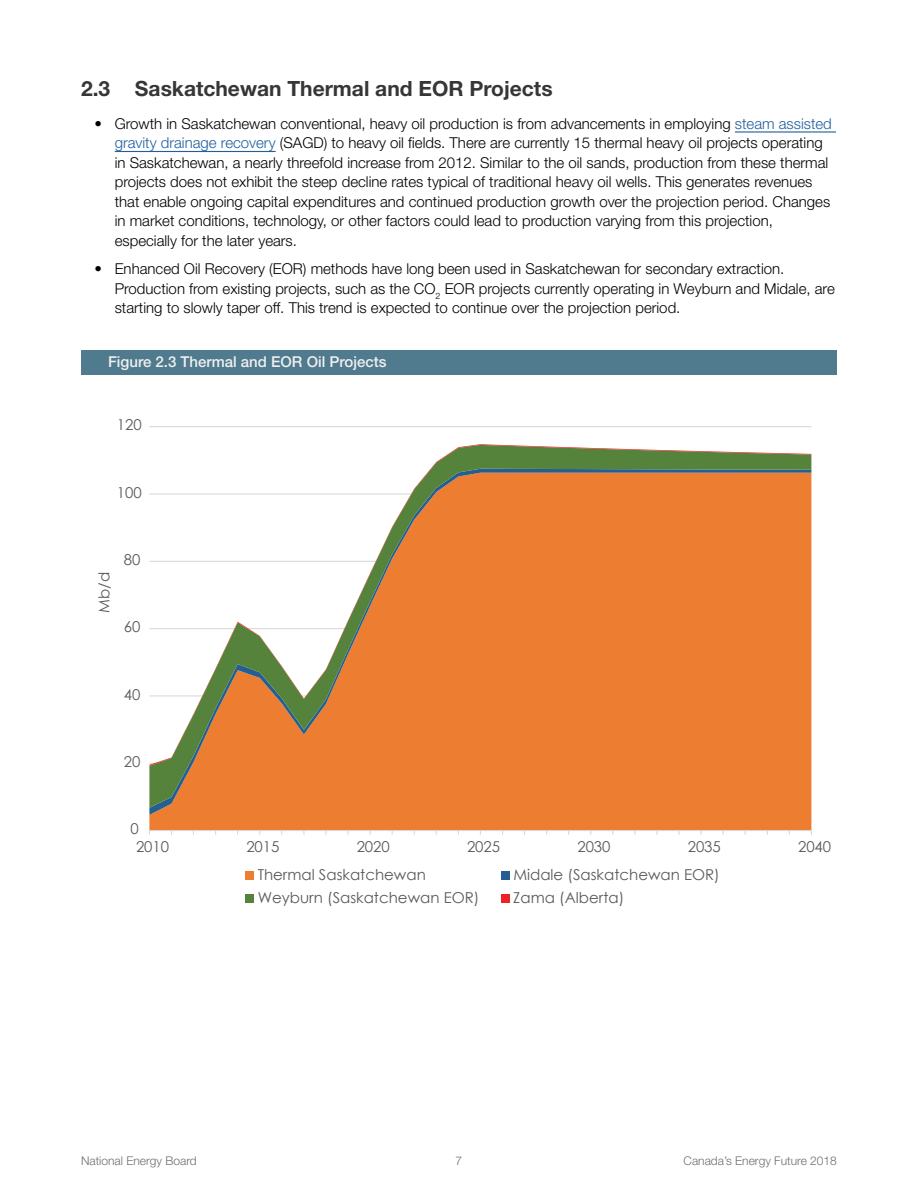
<style>
.page{position:relative;width:918px;height:1188px;background:#fff}
.page>*{position:absolute;margin:0;border:0;box-sizing:border-box;transform-origin:0 0}
.t1{font:700 21px "Helvetica Neue LT Std";color:#363636}
.t2{font:300 15px/19.5px "Helvetica Neue LT Std";color:#000}
.t3{font:15px/23.2px "Century Gothic";color:#5a5a5a}
.t4{font:500 15px "Helvetica Neue LT Std";color:#f0f0f0}
.t5{font:300 12px "Helvetica Neue LT Std";color:#726e6d}
.s1{color:#215e9e}
</style>
<div class="page">
<hr style="left:735px;top:131px;width:101px;height:2px;background:#215e9e">
<hr style="left:115px;top:151px;width:161px;height:1px;background:#215e9e">
<div style="left:81px;top:350px;width:756px;height:24px;background:#507a8d"></div>
<hr style="left:149px;top:426px;width:662px;height:1px;background:#d9d9d8">
<div style="left:149px;top:815px;width:662px;height:15px;background:#ed7d30"></div>
<div style="left:149px;top:808px;width:662px;height:7px;background:#ed7d30"></div>
<div style="left:149px;top:766px;width:662px;height:42px;background:#ed7d30"></div>
<svg style="left:149px;top:444px;width:662px;height:322px;fill:#ed7d30"></svg>
<hr style="left:149px;top:830px;width:662px;height:1px;background:#d9d9d8">
<div style="left:245px;top:871px;width:9px;height:9px;background:#ed7d30"></div>
<div style="left:245px;top:895px;width:9px;height:8px;background:#55833b"></div>
<div style="left:501px;top:871px;width:8px;height:9px;background:#255f92"></div>
<div style="left:501px;top:895px;width:8px;height:8px;background:#ed2224"></div>
<h1 class="t1" style="left:81px;top:76px;width:473px">2.3 Saskatchewan Thermal and EOR Projects</h1>
<p class="t2" style="left:115px;top:114px;width:719px;text-indent:-20px">• Growth in Saskatchewan conventional, heavy oil production is from advancements in employing <span class="s1">steam assisted gravity drainage recovery</span> (SAGD) to heavy oil fields. There are currently 15 thermal heavy oil projects operating in Saskatchewan, a nearly threefold increase from 2012. Similar to the oil sands, production from these thermal projects does not exhibit the steep decline rates typical of traditional heavy oil wells. This generates revenues that enable ongoing capital expenditures and continued production growth over the projection period. Changes in market conditions, technology, or other factors could lead to production varying from this projection, especially for the later years.</p>
<p class="t2" style="left:115px;top:259px;width:722px;text-indent:-20px">• Enhanced Oil Recovery (EOR) methods have long been used in Saskatchewan for secondary extraction.<br>Production from existing projects, such as the CO<sub>2</sub> EOR projects currently operating in Weyburn and Midale, are starting to slowly taper off. This trend is expected to continue over the projection period.</p>
<p class="t4" style="left:108px;top:353px;width:280px">Figure 2.3 Thermal and EOR Oil Projects</p>
<p class="t3" style="left:117px;top:413px;width:26px">120</p>
<p class="t3" style="left:117px;top:480px;width:26px">100</p>
<p class="t3" style="left:92px;top:613px;width:42px;rotate:-90deg">Mb/d</p>
<p class="t3" style="left:124px;top:548px;width:18px">80</p>
<p class="t3" style="left:124px;top:615px;width:18px">60</p>
<p class="t3" style="left:124px;top:682px;width:18px">40</p>
<p class="t3" style="left:124px;top:750px;width:18px">20</p>
<p class="t3" style="left:130px;top:817px;width:10px">0</p>
<p class="t3" style="left:136px;top:834px;width:35px">2010</p>
<p class="t3" style="left:246px;top:834px;width:35px">2015</p>
<p class="t3" style="left:357px;top:834px;width:35px">2020</p>
<p class="t3" style="left:467px;top:834px;width:35px">2025</p>
<p class="t3" style="left:577px;top:834px;width:35px">2030</p>
<p class="t3" style="left:688px;top:834px;width:35px">2035</p>
<p class="t3" style="left:798px;top:834px;width:35px">2040</p>
<p class="t3" style="left:258px;top:863px;width:223px">Thermal Saskatchewan<br>Weyburn (Saskatchewan EOR)</p>
<p class="t3" style="left:513px;top:863px;width:208px">Midale (Saskatchewan EOR)<br>Zama (Alberta)</p>
<p class="t5" style="left:81px;top:1154px;width:117px">National Energy Board</p>
<p class="t5" style="left:456px;top:1154px;width:8px">7</p>
<p class="t5" style="left:684px;top:1154px;width:155px">Canada’s Energy Future 2018</p>
</div>
